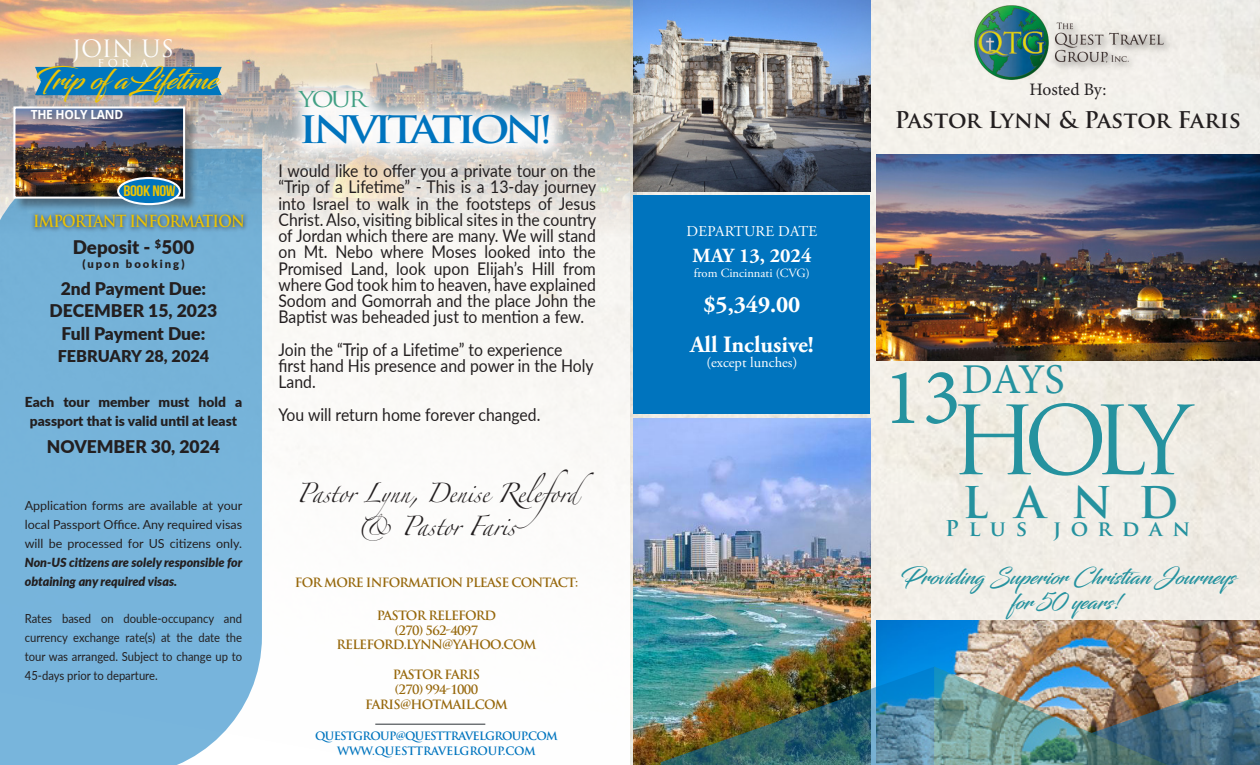
<style>
.page{position:relative;width:1260px;height:765px;background:#fff}
.page>*{position:absolute;margin:0;border:0;box-sizing:border-box;transform-origin:0 0}
.t1{font:92.62px "Trajan Pro";color:#25929f}
.t2{font:700 42.62px "Trajan Pro";color:#25929f}
.t3{font:42.5px "Minion Pro";color:#25929f}
.t4{font:700 36.88px "Trajan Pro";letter-spacing:-.12em;color:#0074be;scale:1.15 1}
.t5{font:27.88px "Blacksword";color:#ebc304}
.t6{font:700 23.38px "Adobe Garamond Pro";color:#fff}
.t7{font:23.25px "Trajan Pro";letter-spacing:-.005em;color:#fff}
.t8{font:700 22.5px "Trajan Pro";letter-spacing:-.01em;color:#231f20}
.t9{font:21.38px "Trajan Pro";color:#42a084;scale:1.15 1}
.t10{font:21.25px "Blacksword";color:#25929f}
.t11{font:700 21.25px "Trajan Pro";letter-spacing:.46em;color:#25929f}
.t12{font:700 20px "Adobe Garamond Pro";color:#fff}
.t13{font:900 18.75px "Lato";color:#231f20}
.t14{font:17.5px/16.2px "Lato";color:#231f20;text-align:justify;scale:.9 1}
.t15{font:900 17.5px "Lato";color:#231f20}
.t16{font:17.5px "Zapfino";color:#231f20;scale:.9 1}
.t17{font:17.5px "Minion Pro";letter-spacing:-.005em;color:#231f20}
.t18{font:700 16.25px "Trajan Pro";letter-spacing:-.05em;color:#ebc304;scale:.9 1}
.t19{font:900 16.25px "Lato";color:#231f20}
.t20{font:15.12px "Bebas Neue";letter-spacing:-.02em;color:#ebc304;scale:1.15 1}
.t21{font:15px "Adobe Garamond Pro";letter-spacing:.015em;color:#fff}
.t22{font:14.62px "Adobe Garamond Pro";color:#fff}
.t23{font:900 13.75px/19px "Lato";color:#231f20;text-align:center}
.t24{font:700 12.62px "Open Sans";letter-spacing:-.02em;color:#fff;scale:.95 1}
.t25{font:12.5px/19px "Lato";color:#231f20;text-align:justify}
.t26{font:12.5px/18.8px "Lato";color:#231f20;text-align:justify;scale:.9 1}
.t27{font:700 12.5px "Trajan Pro";letter-spacing:-.06em;color:#96670b}
.t28{font:12.5px "Adobe Garamond Pro";color:#fff}
.t29{font:12.5px "Trajan Pro";color:#fff}
.t30{font:700 11.25px "Trajan Pro";letter-spacing:-.06em;color:#0074be}
.t31{font:700 11.25px "Trajan Pro";letter-spacing:-.02em;color:#0074be}
.t32{font:900 11.25px "Lato";letter-spacing:.18em;color:#231f20}
.s1{font-weight:900;font-style:italic}
.s2{font-size:80px}
</style>
<div class="page">
<img style="left:266px;top:350px;width:365px;height:415px">
<img style="left:0;top:0;width:631px;height:350px">
<div style="left:35px;top:67px;width:187px;height:28px;background:#0077bf"></div>
<img style="left:631px;top:0;width:629px;height:765px">
<img style="left:876px;top:154px;width:384px;height:207px">
<img style="left:876px;top:620px;width:384px;height:46px">
<div style="left:634px;top:195px;width:236px;height:219px;background:#0074be"></div>
<img style="left:634px;top:0;width:236px;height:192px">
<img style="left:634px;top:418px;width:236px;height:347px">
<img style="left:661px;top:666px;width:599px;height:99px">
<hr style="left:375px;top:724px;width:110px;height:1px;background:#555a5e">
<img style="left:975px;top:5px;width:197px;height:75px">
<div style="left:282px;top:74px;width:288px;height:91px;background:#fff;opacity:.93"></div>
<div style="left:0;top:149px;width:262px;height:616px;background:#77b4da"></div>
<div style="left:13px;top:106px;width:186px;height:106px;background:#231f20;opacity:.45"></div>
<img style="left:16px;top:109px;width:166px;height:87px">
<div style="left:13px;top:106px;width:172px;height:93px;border:2px solid #fff"></div>
<div style="left:27px;top:105px;width:105px;height:23px;background:#231f20;opacity:.5"></div>
<div style="left:118px;top:178px;width:62px;height:26px;background:#0074be;border-radius:50%"></div>
<div style="left:117px;top:177px;width:64px;height:28px;border:2px solid #fff;border-radius:50%"></div>
<div style="left:31px;top:211px;width:218px;height:22px;background:#231f20;opacity:.84"></div>
<p class="t7" style="left:72px;top:34px;width:104px">JOIN US</p>
<p class="t29" style="left:98px;top:54px;width:52px">for a</p>
<p class="t5" style="left:35px;top:63px;width:184px">Trip ofaLifetime</p>
<p class="t24" style="left:31px;top:105px;width:99px">THE HOLY LAND</p>
<p class="t20" style="left:123px;top:183px;width:47px">BOOK NOW</p>
<p class="t18" style="left:33px;top:211px;width:237px">IMPORTANT INFORMATION</p>
<p class="t13" style="left:73px;top:233px;width:123px">Deposit - <sup>$</sup> 500</p>
<p class="t32" style="left:82px;top:256px;width:104px">(upon booking)</p>
<p class="t15" style="left:61px;top:275px;width:147px">2nd Payment Due:</p>
<p class="t15" style="left:50px;top:298px;width:169px">DECEMBER 15, 2023</p>
<p class="t15" style="left:62px;top:320px;width:145px">Full Payment Due:</p>
<p class="t19" style="left:58px;top:344px;width:153px">FEBRUARY 28, 2024</p>
<p class="t23" style="left:25px;top:392px;width:219px">Each tour member must hold a passport that is valid until at least</p>
<p class="t15" style="left:47px;top:433px;width:175px">NOVEMBER 30, 2024</p>
<p class="t25" style="left:25px;top:495px;width:219px">Application forms are available at your local Passport Office. Any required visas will be processed for US citizens only.<br><span class="s1">Non-US citizens are solely responsible for obtaining any required visas.</span></p>
<p class="t26" style="left:25px;top:609px;width:243px">Rates based on double-occupancy and currency exchange rate(s) at the date the tour was arranged. Subject to change up to 45-days prior to departure.</p>
<p class="t9" style="left:299px;top:85px;width:61px">YOUR</p>
<p class="t4" style="left:299px;top:106px;width:222px">INVITATION!</p>
<p class="t14" style="left:278px;top:162px;width:355px">I would like to offer you a private tour on the “Trip of a Lifetime” - This is a 13-day journey into Israel to walk in the footsteps of Jesus Christ. Also, visiting biblical sites in the country of Jordan which there are many. We will stand on Mt. Nebo where Moses looked into the Promised Land, look upon Elijah’s Hill from where God took him to heaven, have explained Sodom and Gomorrah and the place John the Baptist was beheaded just to mention a few.</p>
<p class="t14" style="left:278px;top:341px;width:352px;text-align:left">Join the “Trip of a Lifetime” to experience first hand His presence and power in the Holy<br>Land.</p>
<p class="t14" style="left:278px;top:406px;width:293px">You will return home forever changed.</p>
<p class="t16" style="left:297px;top:486px;width:332px">Pastor Lynn, Denise Releford</p>
<p class="t16" style="left:359px;top:518px;width:175px">&amp; Pastor Faris</p>
<p class="t27" style="left:295px;top:575px;width:285px">FOR MORE INFORMATION PLEASE CONTACT:</p>
<p class="t27" style="left:377px;top:608px;width:121px">PASTOR RELEFORD</p>
<p class="t27" style="left:395px;top:623px;width:85px">(270) 562-4097</p>
<p class="t27" style="left:337px;top:636px;width:201px">RELEFORD.LYNN@YAHOO.COM</p>
<p class="t27" style="left:393px;top:666px;width:89px">PASTOR FARIS</p>
<p class="t27" style="left:395px;top:681px;width:85px">(270) 994-1000</p>
<p class="t27" style="left:365px;top:696px;width:144px">FARIS@HOTMAIL.COM</p>
<p class="t30" style="left:315px;top:729px;width:244px">QUESTGROUP@QUESTTRAVELGROUP.COM</p>
<p class="t31" style="left:337px;top:744px;width:201px">WWW.QUESTTRAVELGROUP.COM</p>
<p class="t21" style="left:686px;top:222px;width:132px">DEPARTURE DATE</p>
<p class="t12" style="left:693px;top:244px;width:120px">MAY 13, 2024</p>
<p class="t28" style="left:694px;top:266px;width:117px">from Cincinnati (CVG)</p>
<p class="t6" style="left:703px;top:291px;width:99px">$5,349.00</p>
<p class="t6" style="left:690px;top:331px;width:125px">All Inclusive!</p>
<p class="t22" style="left:707px;top:354px;width:92px">(except lunches)</p>
<p class="t17" style="left:1029px;top:78px;width:78px">Hosted By:</p>
<p class="t8" style="left:895px;top:105px;width:348px">Pastor Lynn &amp; Pastor Faris</p>
<p class="t3" style="left:884px;top:351px;width:183px"><span class="s2">13</span>DAYS</p>
<p class="t1" style="left:950px;top:382px;width:243px">HOLY</p>
<p class="t2" style="left:962px;top:476px;width:218px">LAND</p>
<p class="t11" style="left:945px;top:515px;width:247px">Plus jordan</p>
<p class="t10" style="left:901px;top:564px;width:336px">Providing Superior Christian Journeys</p>
<p class="t10" style="left:1011px;top:589px;width:112px">for 50 years!</p>
</div>
